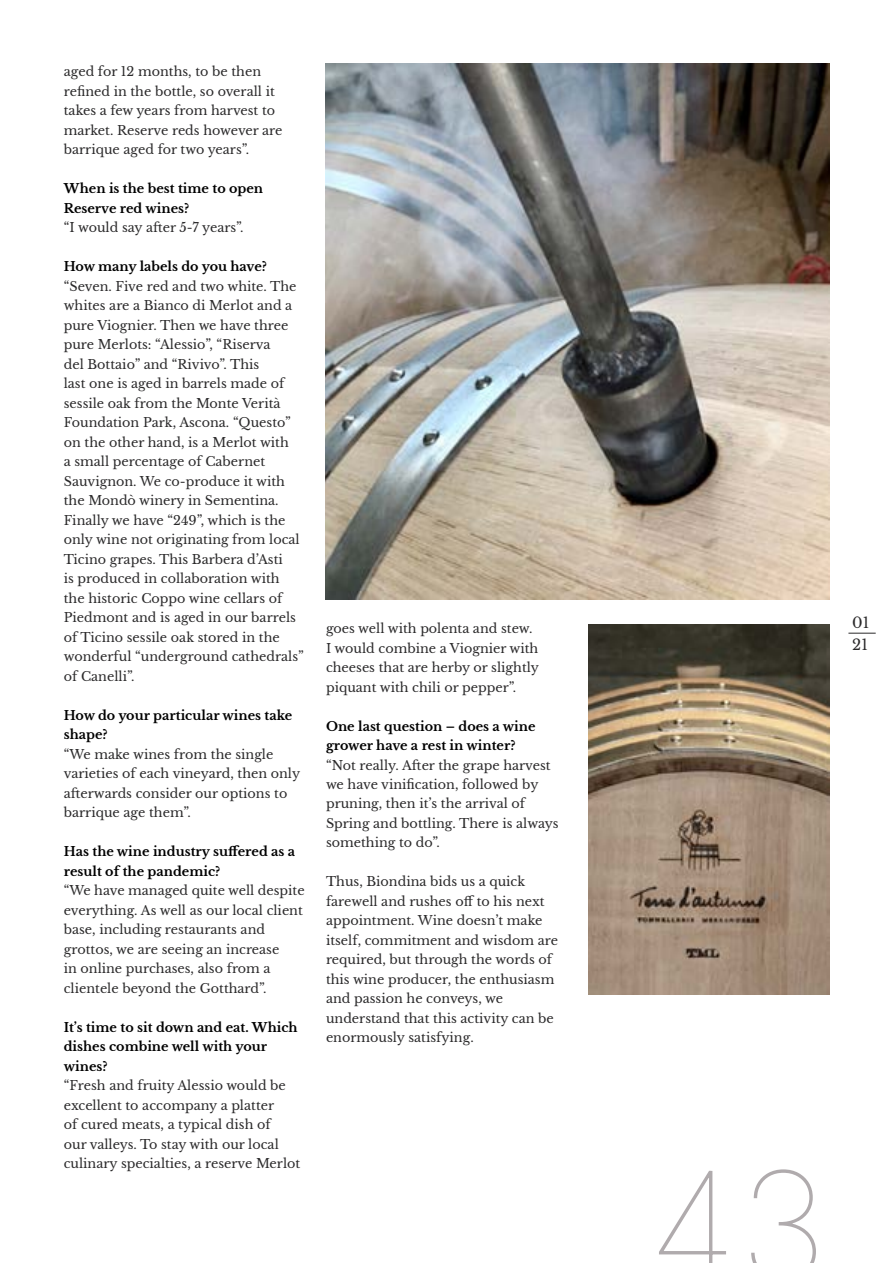
<style>
.page{position:relative;width:893px;height:1263px;background:#fff}
.page>*{position:absolute;margin:0;border:0;box-sizing:border-box;transform-origin:0 0}
.t1{font:100 150px "Inter";color:#b0abad}
.t2{font:14.7px "Libre Baskerville";color:#2a292a}
.t3{font:12.75px/19.5px "Libre Baskerville";color:#2a292a}
.t4{font:700 12.75px/19.5px "Libre Baskerville";color:#000}
</style>
<div class="page">
<svg style="left:848px;top:633px;width:28px;height:1px"></svg>
<img style="left:588px;top:624px;width:241px;height:371px">
<img style="left:326px;top:64px;width:503px;height:536px">
<p class="t3" style="left:64px;top:62px;width:220px">aged for 12 months, to be then refined in the bottle, so overall it takes a few years from harvest to market. Reserve reds however are barrique aged for two years”.</p>
<p class="t4" style="left:64px;top:179px;width:201px">When is the best time to open<br>Reserve red wines?</p>
<p class="t3" style="left:64px;top:218px;width:181px">“I would say after 5-7 years”.</p>
<p class="t4" style="left:64px;top:257px;width:205px">How many labels do you have?</p>
<p class="t3" style="left:64px;top:276px;width:241px">“Seven. Five red and two white. The whites are a Bianco di Merlot and a pure Viognier. Then we have three pure Merlots: “Alessio”, “Riserva<br>del Bottaio” and “Rivivo”. This<br>last one is aged in barrels made of sessile oak from the Monte Verità<br>Foundation Park, Ascona. “Questo” on the other hand, is a Merlot with<br>a small percentage of Cabernet<br>Sauvignon. We co-produce it with the Mondò winery in Sementina.<br>Finally we have “249”, which is the only wine not originating from local<br>Ticino grapes. This Barbera d’Asti<br>is produced in collaboration with<br>the historic Coppo wine cellars of<br>Piedmont and is aged in our barrels of Ticino sessile oak stored in the wonderful “underground cathedrals” of Canelli”.</p>
<p class="t4" style="left:64px;top:705px;width:230px">How do your particular wines take shape?</p>
<p class="t3" style="left:64px;top:744px;width:238px">“We make wines from the single varieties of each vineyard, then only afterwards consider our options to barrique age them”.</p>
<p class="t4" style="left:64px;top:842px;width:233px">Has the wine industry suffered as a result of the pandemic?</p>
<p class="t3" style="left:64px;top:881px;width:242px">“We have managed quite well despite everything. As well as our local client base, including restaurants and grottos, we are seeing an increase<br>in online purchases, also from a clientele beyond the Gotthard”.</p>
<p class="t4" style="left:64px;top:1017px;width:235px">It’s time to sit down and eat. Which dishes combine well with your wines?</p>
<p class="t3" style="left:64px;top:1076px;width:238px">“Fresh and fruity Alessio would be excellent to accompany a platter<br>of cured meats, a typical dish of<br>our valleys. To stay with our local culinary specialties, a reserve Merlot</p>
<p class="t3" style="left:326px;top:619px;width:215px">goes well with polenta and stew.<br>I would combine a Viognier with cheeses that are herby or slightly piquant with chili or pepper”.</p>
<p class="t4" style="left:326px;top:716px;width:211px">One last question – does a wine grower have a rest in winter?</p>
<p class="t3" style="left:326px;top:755px;width:234px">“Not really. After the grape harvest we have vinification, followed by pruning, then it’s the arrival of<br>Spring and bottling. There is always something to do”.</p>
<p class="t3" style="left:326px;top:872px;width:234px">Thus, Biondina bids us a quick farewell and rushes off to his next appointment. Wine doesn’t make itself, commitment and wisdom are required, but through the words of this wine producer, the enthusiasm and passion he conveys, we understand that this activity can be enormously satisfying.</p>
<p class="t2" style="left:852px;top:613px;width:19px">01</p>
<p class="t2" style="left:852px;top:635px;width:17px">21</p>
<h1 class="t1" style="left:648px;top:1116px;width:183px">43</h1>
</div>
